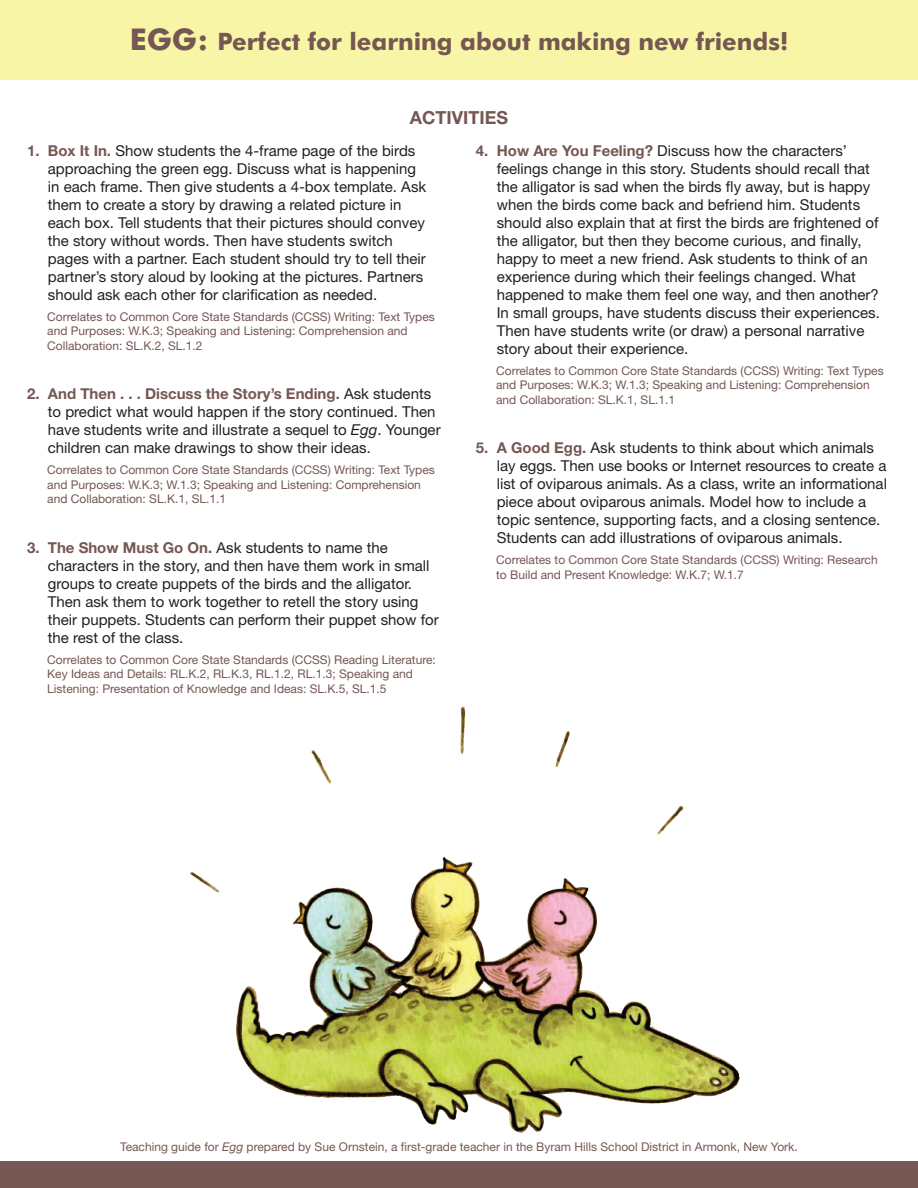
<style>
.page{position:relative;width:918px;height:1188px;background:#fff}
.page>*{position:absolute;margin:0;border:0;box-sizing:border-box;transform-origin:0 0}
.t1{font:700 24px "Futura BT";color:#755753}
.t2{font:700 18px "Helvetica Neue";color:#755753}
.t3{font:15px/18px "Helvetica Neue";color:#231f20}
.t4{font:12px/14.4px "Helvetica Neue";color:#755753}
.s1{font-size:30px}
.s2{font-weight:700;color:#755753}
.s3{font-style:italic}
</style>
<div class="page">
<img style="left:190px;top:667px;width:550px;height:466px">
<div style="left:0;top:0;width:918px;height:79px;background:#f9f5a6"></div>
<div style="left:0;top:1161px;width:918px;height:27px;background:#755753"></div>
<h1 class="t1" style="left:130px;top:27px;width:660px"><span class="s1">EGG:</span> Perfect for learning about making new friends!</h1>
<p class="t2" style="left:410px;top:107px;width:100px">ACTIVITIES</p>
<p class="t3" style="left:48px;top:141px;width:380px;text-indent:-21px"><span class="s2">1. Box It In.</span> Show students the 4-frame page of the birds approaching the green egg. Discuss what is happening in each frame. Then give students a 4-box template. Ask them to create a story by drawing a related picture in each box. Tell students that their pictures should convey the story without words. Then have students switch pages with a partner. Each student should try to tell their partner’s story aloud by looking at the pictures. Partners should ask each other for clarification as needed.</p>
<p class="t4" style="left:47px;top:309px;width:389px">Correlates to Common Core State Standards (CCSS) Writing: Text Types and Purposes: W.K.3; Speaking and Listening: Comprehension and<br>Collaboration: SL.K.2, SL.1.2</p>
<p class="t3" style="left:48px;top:385px;width:394px;text-indent:-21px"><span class="s2">2. And Then . . . Discuss the Story’s Ending.</span> Ask students to predict what would happen if the story continued. Then have students write and illustrate a sequel to <span class="s3">Egg</span>. Younger children can make drawings to show their ideas.</p>
<p class="t4" style="left:47px;top:463px;width:389px">Correlates to Common Core State Standards (CCSS) Writing: Text Types and Purposes: W.K.3; W.1.3; Speaking and Listening: Comprehension and Collaboration: SL.K.1, SL.1.1</p>
<p class="t3" style="left:48px;top:538px;width:392px;text-indent:-21px"><span class="s2">3. The Show Must Go On.</span> Ask students to name the characters in the story, and then have them work in small groups to create puppets of the birds and the alligator.<br>Then ask them to work together to retell the story using their puppets. Students can perform their puppet show for the rest of the class.</p>
<p class="t4" style="left:47px;top:652px;width:390px">Correlates to Common Core State Standards (CCSS) Reading Literature:<br>Key Ideas and Details: RL.K.2, RL.K.3, RL.1.2, RL.1.3; Speaking and<br>Listening: Presentation of Knowledge and Ideas: SL.K.5, SL.1.5</p>
<p class="t3" style="left:497px;top:141px;width:385px;text-indent:-21px"><span class="s2">4. How Are You Feeling?</span> Discuss how the characters’ feelings change in this story. Students should recall that the alligator is sad when the birds fly away, but is happy when the birds come back and befriend him. Students should also explain that at first the birds are frightened of the alligator, but then they become curious, and finally, happy to meet a new friend. Ask students to think of an experience during which their feelings changed. What happened to make them feel one way, and then another?<br>In small groups, have students discuss their experiences.<br>Then have students write (or draw) a personal narrative story about their experience.</p>
<p class="t4" style="left:496px;top:363px;width:389px">Correlates to Common Core State Standards (CCSS) Writing: Text Types and Purposes: W.K.3; W.1.3; Speaking and Listening: Comprehension and Collaboration: SL.K.1, SL.1.1</p>
<p class="t3" style="left:497px;top:439px;width:392px;text-indent:-21px"><span class="s2">5. A Good Egg.</span> Ask students to think about which animals lay eggs. Then use books or Internet resources to create a list of oviparous animals. As a class, write an informational piece about oviparous animals. Model how to include a topic sentence, supporting facts, and a closing sentence.<br>Students can add illustrations of oviparous animals.</p>
<p class="t4" style="left:496px;top:553px;width:383px">Correlates to Common Core State Standards (CCSS) Writing: Research to Build and Present Knowledge: W.K.7; W.1.7</p>
<p class="t4" style="left:120px;top:1139px;width:679px">Teaching guide for <span class="s3">Egg</span> prepared by Sue Ornstein, a first-grade teacher in the Byram Hills School District in Armonk, New York.</p>
</div>
